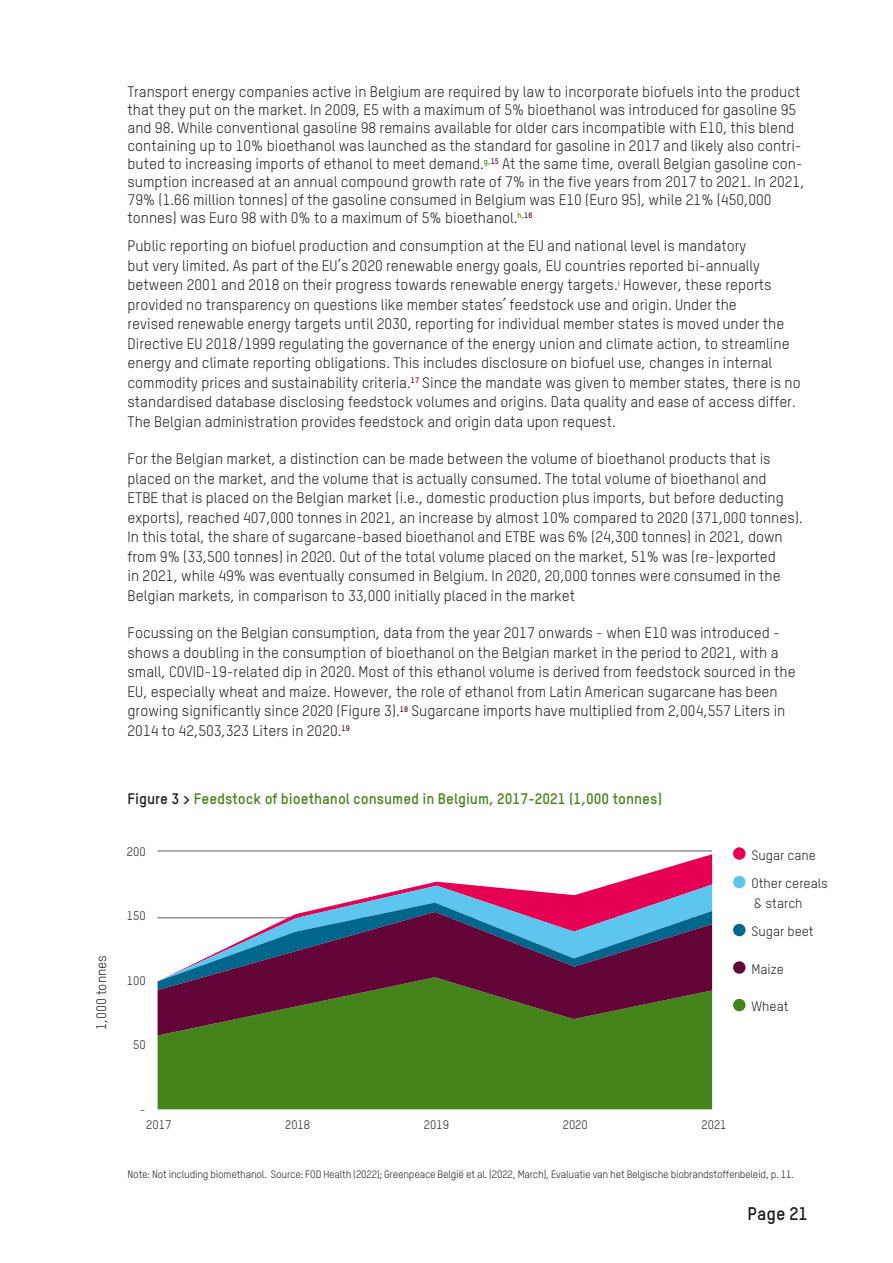
<style>
.page{position:relative;width:893px;height:1263px;background:#fff}
.page>*{position:absolute;margin:0;border:0;box-sizing:border-box;transform-origin:0 0}
.t1{font:700 18px "TSTAR";color:#1d1d1b}
.t2{font:15px/19.5px "TSTAR";color:#1d1d1b}
.t3{font:700 15px "TSTAR";color:#44841a}
.t4{font:13.5px/28.5px "TSTAR";color:#1d1d1b}
.t5{font:12.6px "Oxfam TSTARPRO";color:#1d1d1b}
.t6{font:12.15px "Oxfam TSTARPRO";color:#1d1d1b}
.t7{font:10.5px "TSTAR";letter-spacing:-.02em;color:#1d1d1b}
.s1{color:#1d1d1b}
</style>
<div class="page">
<div style="left:733px;top:847px;width:12px;height:13px;background:#e50053;border-radius:50%"></div>
<div style="left:733px;top:876px;width:12px;height:12px;background:#5dc5ee;border-radius:50%"></div>
<div style="left:733px;top:924px;width:12px;height:12px;background:#00668c;border-radius:50%"></div>
<div style="left:733px;top:961px;width:12px;height:13px;background:#630438;border-radius:50%"></div>
<div style="left:733px;top:999px;width:12px;height:12px;background:#44841a;border-radius:50%"></div>
<hr style="left:158px;top:851px;width:554px;height:1px;background:#60575f">
<div style="left:158px;top:1035px;width:554px;height:74px;background:#44841a"></div>
<svg style="left:427px;top:854px;width:285px;height:30px"></svg>
<svg style="left:344px;top:884px;width:368px;height:19px;fill:#e50053"></svg>
<svg style="left:305px;top:903px;width:407px;height:9px;background:#9273a9"></svg>
<svg style="left:158px;top:912px;width:554px;height:123px;background:#605258"></svg>
<p class="t2" style="left:128px;top:82px;width:679px;line-height:18px">Transport energy companies active in Belgium are required by law to incorporate biofuels into the product that they put on the market. In 2009, E5 with a maximum of 5% bioethanol was introduced for gasoline 95 and 98. While conventional gasoline 98 remains available for older cars incompatible with E10, this blend containing up to 10% bioethanol was launched as the standard for gasoline in 2017 and likely also contri‑ buted to increasing imports of ethanol to meet demand.<sup>g,</sup><sup>15</sup> At the same time, overall Belgian gasoline con‑ sumption increased at an annual compound growth rate of 7% in the five years from 2017 to 2021. In 2021, 79% (1.66 million tonnes) of the gasoline consumed in Belgium was E10 (Euro 95), while 21% (450,000 tonnes) was Euro 98 with 0% to a maximum of 5% bioethanol.<sup>h,</sup><sup>16</sup></p>
<p class="t2" style="left:128px;top:236px;width:675px">Public reporting on biofuel production and consumption at the EU and national level is mandatory<br>but very limited. As part of the EU’s 2020 renewable energy goals, EU countries reported bi-annually between 2001 and 2018 on their progress towards renewable energy targets.<sup>i</sup> However, these reports provided no transparency on questions like member states’ feedstock use and origin. Under the<br>revised renewable energy targets until 2030, reporting for individual member states is moved under the Directive EU 2018/1999 regulating the governance of the energy union and climate action, to streamline energy and climate reporting obligations. This includes disclosure on biofuel use, changes in internal commodity prices and sustainability criteria.<sup>17</sup> Since the mandate was given to member states, there is no standardised database disclosing feedstock volumes and origins. Data quality and ease of access differ.<br>The Belgian administration provides feedstock and origin data upon request.</p>
<p class="t2" style="left:128px;top:449px;width:677px">For the Belgian market, a distinction can be made between the volume of bioethanol products that is placed on the market, and the volume that is actually consumed. The total volume of bioethanol and<br>ETBE that is placed on the Belgian market (i.e., domestic production plus imports, but before deducting exports), reached 407,000 tonnes in 2021, an increase by almost 10% compared to 2020 (371,000 tonnes).<br>In this total, the share of sugarcane-based bioethanol and ETBE was 6% (24,300 tonnes) in 2021, down from 9% (33,500 tonnes) in 2020. Out of the total volume placed on the market, 51% was (re-)exported<br>in 2021, while 49% was eventually consumed in Belgium. In 2020, 20,000 tonnes were consumed in the Belgian markets, in comparison to 33,000 initially placed in the market</p>
<p class="t2" style="left:128px;top:623px;width:670px">Focussing on the Belgian consumption, data from the year 2017 onwards - when E10 was introduced - shows a doubling in the consumption of bioethanol on the Belgian market in the period to 2021, with a small, COVID-19-related dip in 2020. Most of this ethanol volume is derived from feedstock sourced in the EU, especially wheat and maize. However, the role of ethanol from Latin American sugarcane has been growing significantly since 2020 (Figure 3).<sup>18</sup> Sugarcane imports have multiplied from 2,004,557 Liters in 2014 to 42,503,323 Liters in 2020.<sup>19</sup></p>
<p class="t3" style="left:128px;top:789px;width:536px"><span class="s1">Figure 3 &gt;</span> Feedstock of bioethanol consumed in Belgium, 2017-2021 (1,000 tonnes)</p>
<p class="t6" style="left:127px;top:844px;width:20px">200</p>
<p class="t4" style="left:87px;top:1030px;width:77px;rotate:-90deg">1,000 tonnes</p>
<p class="t6" style="left:127px;top:909px;width:20px">150</p>
<p class="t6" style="left:127px;top:973px;width:20px">100</p>
<p class="t6" style="left:133px;top:1037px;width:14px">50</p>
<p class="t4" style="left:751px;top:840px;width:78px">Sugar cane<br>Other cereals</p>
<p class="t4" style="left:751px;top:888px;width:64px">&amp; starch<br>Sugar beet</p>
<p class="t4" style="left:751px;top:954px;width:34px">Maize</p>
<p class="t4" style="left:751px;top:992px;width:39px">Wheat</p>
<p class="t5" style="left:140px;top:1102px;width:7px">-</p>
<p class="t6" style="left:146px;top:1117px;width:27px">2017</p>
<p class="t6" style="left:285px;top:1117px;width:27px">2018</p>
<p class="t6" style="left:424px;top:1117px;width:27px">2019</p>
<p class="t6" style="left:563px;top:1117px;width:27px">2020</p>
<p class="t6" style="left:701px;top:1117px;width:27px">2021</p>
<p class="t7" style="left:128px;top:1168px;width:668px">Note: Not including biomethanol. Source: FOD Health (2022); Greenpeace België et al. (2022, March), Evaluatie van het Belgische biobrandstoffenbeleid, p. 11.</p>
<p class="t1" style="left:748px;top:1202px;width:62px">Page 21</p>
</div>
